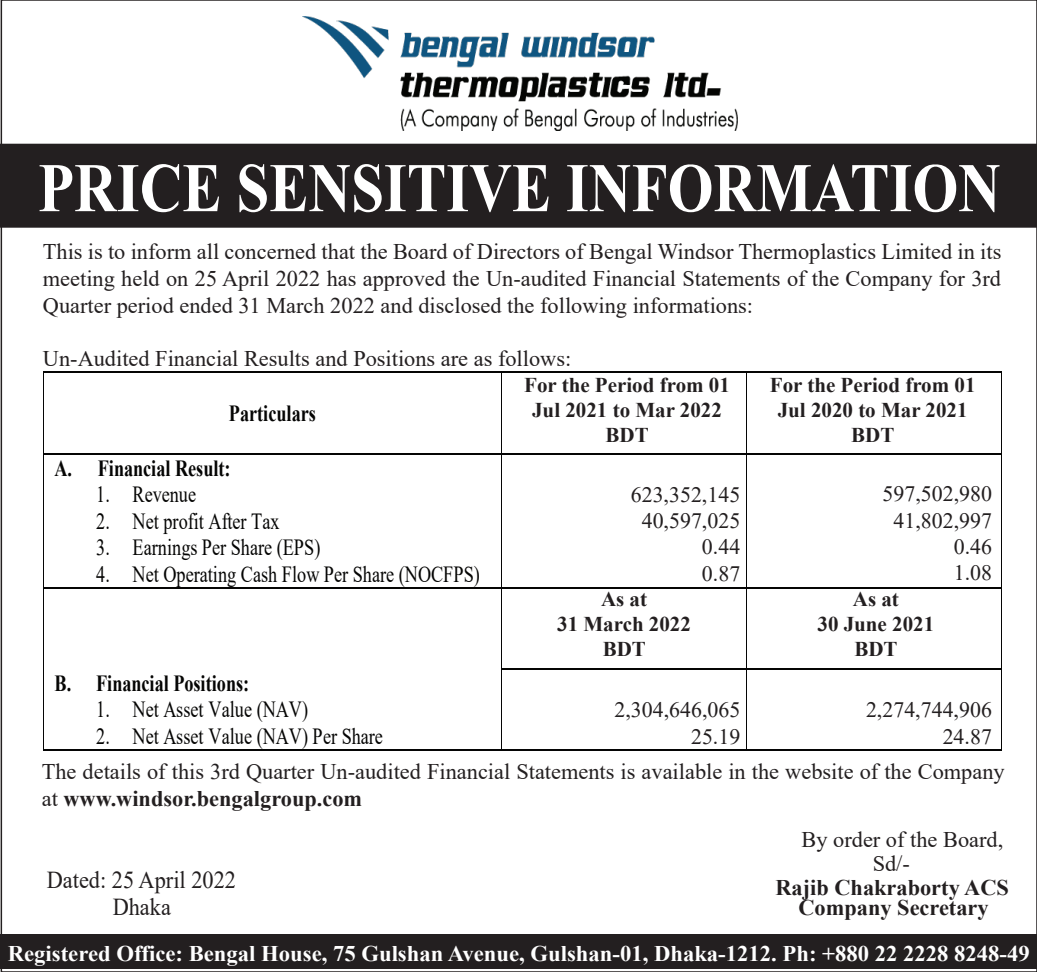
<style>
.page{position:relative;width:1037px;height:972px;background:#fff}
.page>*{position:absolute;margin:0;border:0;box-sizing:border-box;transform-origin:0 0}
.t1{font:700 69.6px "Times New Roman";color:#fff;scale:.85 1}
.t2{font:24.3px/27px "Times New Roman";color:#231f20;text-align:center;scale:.92 1}
.t3{font:23.1px "Times New Roman";color:#050504;scale:.79 1}
.t4{font:700 23.1px "Times New Roman";color:#050504;scale:.79 1}
.t5{font:22.2px/26.7px "Times New Roman";color:#231f20}
.t6{font:700 22.2px "Times New Roman";color:#fff}
.t7{font:700 22.2px/20.1px "Times New Roman";color:#231f20;text-align:center}
.t8{font:21.9px/26.4px "Times New Roman";color:#231f20;text-align:right}
.t9{font:700 21px/25.2px "Times New Roman";color:#231f20;text-align:center}
.s1{font-weight:700}
</style>
<div class="page">
<img style="left:303px;top:17px;width:434px;height:114px">
<div style="left:1px;top:145px;width:1036px;height:81px;background:#231f20"></div>
<div style="left:0;top:144px;width:1037px;height:84px;border:3px solid #231f20"></div>
<div style="left:1px;top:934px;width:1036px;height:35px;background:#231f20"></div>
<hr style="left:44px;top:371px;width:457px;height:2px;background:#050504">
<hr style="left:502px;top:371px;width:244px;height:2px;background:#050504">
<hr style="left:747px;top:371px;width:254px;height:2px;background:#050504">
<hr style="left:43px;top:373px;width:1px;height:53px;background:#050504">
<hr style="left:501px;top:373px;width:1px;height:53px;background:#050504">
<hr style="left:746px;top:373px;width:1px;height:53px;background:#050504">
<hr style="left:1001px;top:373px;width:1px;height:53px;background:#050504">
<hr style="left:44px;top:454px;width:43px;height:1px;background:#050504">
<hr style="left:88px;top:454px;width:413px;height:1px;background:#050504">
<hr style="left:502px;top:454px;width:244px;height:1px;background:#050504">
<hr style="left:747px;top:454px;width:254px;height:1px;background:#050504">
<svg style="left:43px;top:426px;width:1px;height:163px"></svg>
<hr style="left:44px;top:587px;width:43px;height:2px;background:#050504">
<hr style="left:88px;top:587px;width:413px;height:2px;background:#050504">
<svg style="left:501px;top:426px;width:1px;height:163px"></svg>
<hr style="left:502px;top:587px;width:244px;height:2px;background:#050504">
<svg style="left:746px;top:426px;width:1px;height:163px"></svg>
<hr style="left:747px;top:587px;width:254px;height:2px;background:#050504">
<svg style="left:1001px;top:426px;width:1px;height:163px"></svg>
<hr style="left:43px;top:589px;width:1px;height:53px;background:#050504">
<hr style="left:501px;top:589px;width:1px;height:53px;background:#050504">
<hr style="left:746px;top:589px;width:1px;height:53px;background:#050504">
<hr style="left:1001px;top:589px;width:1px;height:53px;background:#050504">
<hr style="left:502px;top:668px;width:244px;height:1px;background:#050504">
<hr style="left:747px;top:668px;width:254px;height:1px;background:#050504">
<svg style="left:43px;top:642px;width:1px;height:108px"></svg>
<hr style="left:44px;top:749px;width:43px;height:1px;background:#050504">
<hr style="left:86px;top:749px;width:415px;height:1px;background:#050504">
<svg style="left:501px;top:642px;width:1px;height:108px"></svg>
<hr style="left:502px;top:749px;width:244px;height:1px;background:#050504">
<svg style="left:746px;top:642px;width:1px;height:108px"></svg>
<hr style="left:747px;top:749px;width:254px;height:1px;background:#050504">
<svg style="left:1001px;top:642px;width:1px;height:108px"></svg>
<h1 class="t1" style="left:38px;top:138px;width:1134px">PRICE SENSITIVE INFORMATION</h1>
<p class="t5" style="left:43px;top:238px;width:960px;text-align:justify">This is to inform all concerned that the Board of Directors of Bengal Windsor Thermoplastics Limited in its meeting held on 25 April 2022 has approved the Un-audited Financial Statements of the Company for 3rd Quarter period ended 31 March 2022 and disclosed the following informations:</p>
<p class="t5" style="left:43px;top:345px;width:530px">Un-Audited Financial Results and Positions are as follows:</p>
<p class="t4" style="left:229px;top:397px;width:111px">Particulars</p>
<p class="t4" style="left:54px;top:452px;width:225px">A. Financial Result:</p>
<p class="t3" style="left:96px;top:478px;width:128px">1. Revenue</p>
<p class="t3" style="left:96px;top:505px;width:234px">2. Net profit After Tax</p>
<p class="t3" style="left:96px;top:531px;width:286px">3. Earnings Per Share (EPS)</p>
<p class="t3" style="left:96px;top:558px;width:487px">4. Net Operating Cash Flow Per Share (NOCFPS)</p>
<p class="t9" style="left:524px;top:371px;width:207px">For the Period from 01<br>Jul 2021 to Mar 2022<br>BDT</p>
<p class="t9" style="left:770px;top:371px;width:207px">For the Period from 01<br>Jul 2020 to Mar 2021<br>BDT</p>
<p class="t8" style="left:631px;top:480px;width:111px">623,352,145<br>40,597,025<br>0.44<br>0.87</p>
<p class="t8" style="left:882px;top:480px;width:111px">597,502,980<br>41,802,997<br>0.46<br>1.08</p>
<p class="t9" style="left:557px;top:586px;width:135px">As at<br>31 March 2022<br>BDT</p>
<p class="t9" style="left:817px;top:586px;width:118px">As at<br>30 June 2021<br>BDT</p>
<p class="t4" style="left:54px;top:667px;width:248px">B. Financial Positions:</p>
<p class="t3" style="left:96px;top:693px;width:270px">1. Net Asset Value (NAV)</p>
<p class="t3" style="left:96px;top:720px;width:365px">2. Net Asset Value (NAV) Per Share</p>
<p class="t5" style="left:42px;top:758px;width:964px">The details of this 3rd Quarter Un-audited Financial Statements is available in the website of the Company at <span class="s1">www.windsor.bengalgroup.com</span></p>
<p class="t5" style="left:873px;top:828px;width:132px;line-height:23.1px;text-indent:-71px">By order of the Board,<br>Sd/-</p>
<p class="t7" style="left:775px;top:877px;width:235px">Rajib Chakraborty ACS<br>Company Secretary</p>
<p class="t8" style="left:614px;top:696px;width:127px">2,304,646,065<br>25.19</p>
<p class="t8" style="left:866px;top:696px;width:127px">2,274,744,906<br>24.87</p>
<p class="t2" style="left:47px;top:866px;width:207px">Dated: 25 April 2022<br>Dhaka</p>
<p class="t6" style="left:8px;top:938px;width:1023px">Registered Office: Bengal House, 75 Gulshan Avenue, Gulshan-01, Dhaka-1212. Ph: +880 22 2228 8248-49</p>
</div>
